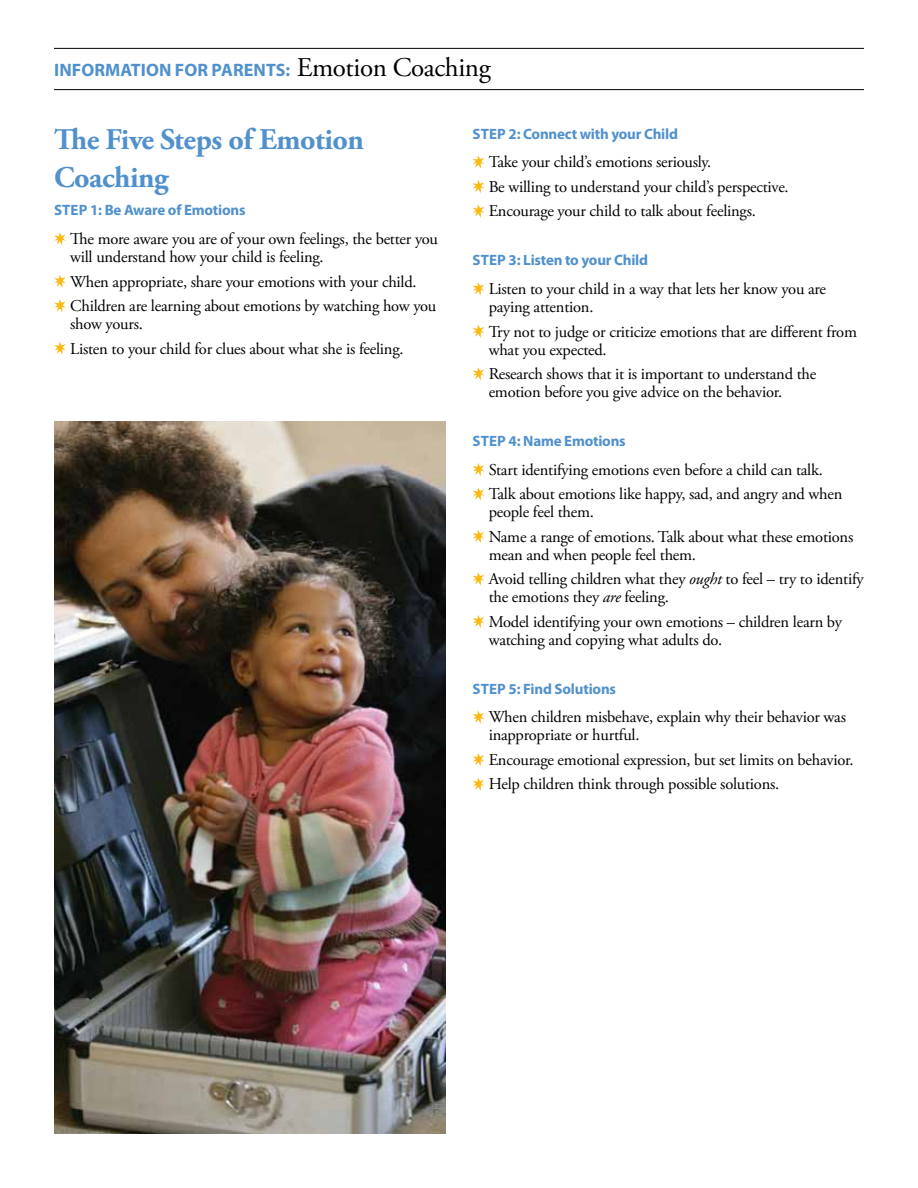
<style>
.page{position:relative;width:918px;height:1188px;background:#fff}
.page>*{position:absolute;margin:0;border:0;box-sizing:border-box;transform-origin:0 0}
.t1{font:700 30px/37.5px "Adobe Garamond Pro";letter-spacing:-.015em;color:#5091cd}
.t2{font:700 18px "Myriad Pro";color:#5091cd}
.t3{font:16.5px/24.5px "Adobe Garamond Pro";letter-spacing:-.015em;color:#000}
.t4{font:700 15px "Myriad Pro";letter-spacing:-.015em;color:#5091cd}
.s1{font-family:"Adobe Garamond Pro";font-weight:400;font-size:27px;color:#000}
.s2{font-style:italic}
</style>
<div class="page">
<hr style="left:54px;top:48px;width:810px;height:1px;background:#000">
<hr style="left:54px;top:89px;width:810px;height:1px;background:#000">
<svg style="left:54px;top:232px;width:12px;height:14px"></svg>
<svg style="left:54px;top:275px;width:12px;height:13px"></svg>
<svg style="left:54px;top:299px;width:12px;height:14px"></svg>
<svg style="left:54px;top:342px;width:12px;height:13px"></svg>
<svg style="left:472px;top:155px;width:12px;height:14px"></svg>
<svg style="left:472px;top:180px;width:12px;height:13px"></svg>
<svg style="left:472px;top:204px;width:12px;height:14px"></svg>
<svg style="left:472px;top:282px;width:12px;height:14px"></svg>
<svg style="left:472px;top:325px;width:12px;height:13px"></svg>
<svg style="left:472px;top:367px;width:12px;height:14px"></svg>
<svg style="left:472px;top:463px;width:12px;height:13px"></svg>
<svg style="left:472px;top:487px;width:12px;height:14px"></svg>
<svg style="left:472px;top:530px;width:12px;height:13px"></svg>
<svg style="left:472px;top:572px;width:12px;height:14px"></svg>
<svg style="left:472px;top:615px;width:12px;height:13px"></svg>
<svg style="left:472px;top:710px;width:12px;height:14px"></svg>
<svg style="left:472px;top:753px;width:12px;height:13px"></svg>
<svg style="left:472px;top:777px;width:12px;height:14px"></svg>
<img style="left:54px;top:422px;width:392px;height:712px">
<p class="t2" style="left:54px;top:58px;width:438px">Information for Parents: <span class="s1">Emotion Coaching</span></p>
<h1 class="t1" style="left:54px;top:121px;width:312px">The Five Steps of Emotion<br>Coaching</h1>
<p class="t4" style="left:54px;top:201px;width:193px">Step 1: Be Aware of Emotions</p>
<p class="t3" style="left:70px;top:230px;width:369px;line-height:18px">The more aware you are of your own feelings, the better you will understand how your child is feeling.</p>
<p class="t3" style="left:70px;top:270px;width:368px">When appropriate, share your emotions with your child.<br>Children are learning about emotions by watching how you</p>
<p class="t3" style="left:70px;top:312px;width:335px">show yours.<br>Listen to your child for clues about what she is feeling.</p>
<p class="t4" style="left:473px;top:124px;width:207px">Step 2: Connect with your Child</p>
<p class="t3" style="left:489px;top:150px;width:302px">Take your child’s emotions seriously.<br>Be willing to understand your child’s perspective.<br>Encourage your child to talk about feelings.</p>
<p class="t4" style="left:473px;top:250px;width:177px">Step 3: Listen to your Child</p>
<p class="t3" style="left:489px;top:280px;width:339px;line-height:18px">Listen to your child in a way that lets her know you are paying attention.</p>
<p class="t3" style="left:489px;top:323px;width:370px;line-height:18px">Try not to judge or criticize emotions that are different from what you expected.</p>
<p class="t3" style="left:489px;top:365px;width:329px;line-height:18px">Research shows that it is important to understand the emotion before you give advice on the behavior.</p>
<p class="t4" style="left:473px;top:431px;width:155px">Step 4: Name Emotions</p>
<p class="t3" style="left:489px;top:458px;width:355px">Start identifying emotions even before a child can talk.<br>Talk about emotions like happy, sad, and angry and when</p>
<p class="t3" style="left:489px;top:500px;width:366px">people feel them.<br>Name a range of emotions. Talk about what these emotions</p>
<p class="t3" style="left:489px;top:543px;width:377px">mean and when people feel them.<br>Avoid telling children what they <span class="s2">ought</span> to feel – try to identify</p>
<p class="t3" style="left:489px;top:585px;width:355px">the emotions they <span class="s2">are</span> feeling.<br>Model identifying your own emotions – children learn by</p>
<p class="t3" style="left:489px;top:628px;width:235px">watching and copying what adults do.</p>
<p class="t4" style="left:473px;top:679px;width:145px">Step 5: Find Solutions</p>
<p class="t3" style="left:489px;top:709px;width:359px;line-height:18px">When children misbehave, explain why their behavior was inappropriate or hurtful.</p>
<p class="t3" style="left:489px;top:748px;width:366px">Encourage emotional expression, but set limits on behavior.<br>Help children think through possible solutions.</p>
</div>
